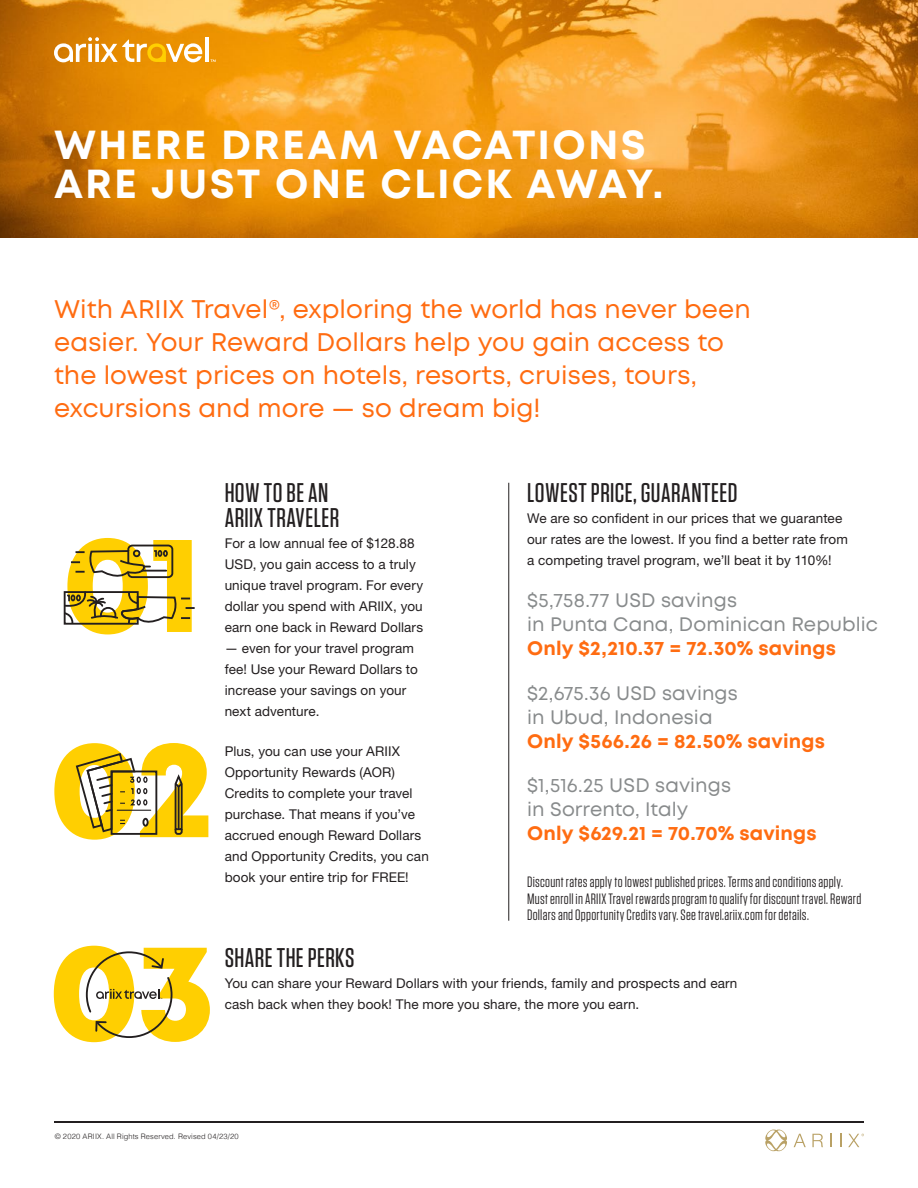
<style>
.page{position:relative;width:918px;height:1188px;background:#fff}
.page>*{position:absolute;margin:0;border:0;box-sizing:border-box;transform-origin:0 0}
.Body_Copy{font:800 138.3px "Mont";color:#ffcf01}
.CALL_OUT{font:700 40.5px/39px "Mont";letter-spacing:.055em;color:#fff}
.Paragraph_Header{font:500 27px/25.5px "Tungsten";letter-spacing:.015em;color:#231f20}
.CALL_OUT_-_ARIIX_TRA{font:25.5px/33px "Mont";letter-spacing:.005em;color:#ff6c11}
.CALL_OUT_-_ARIIX_TRA-2{font:19.5px/24px "Mont";letter-spacing:.005em;color:#888b8c}
.Footnote{font:15px/16.5px "Tungsten";letter-spacing:.015em;color:#231f20}
.Body_Copy-2{font:13.5px/21px "Helvetica Neue LT Std";letter-spacing:.01em;color:#231f20}
.t1{font:300 7.5px "Helvetica";letter-spacing:.015em;color:#231f20}
.s1{font-weight:700;color:#ff6c11}
</style>
<div class="page">
<img style="left:0;top:0;width:918px;height:238px">
<hr style="left:205px;top:37px;width:4px;height:25px;background:#fff">
<svg style="left:54px;top:37px;width:148px;height:25px"></svg>
<div style="left:127px;top:545px;width:46px;height:33px;border:2px solid #231f20;border-radius:4px"></div>
<svg style="left:71px;top:549px;width:97px;height:30px"></svg>
<svg style="left:64px;top:591px;width:131px;height:34px"></svg>
<div style="left:111px;top:771px;width:46px;height:64px;border:2px solid #231f20"></div>
<svg style="left:174px;top:774px;width:9px;height:61px"></svg>
<div style="left:142px;top:818px;width:7px;height:9px;border:2px solid #231f20;border-radius:50%"></div>
<hr style="left:117px;top:810px;width:34px;height:1px;background:#231f20">
<svg style="left:76px;top:753px;width:72px;height:80px"></svg>
<svg style="left:86px;top:951px;width:87px;height:87px"></svg>
<hr style="left:508px;top:483px;width:1px;height:438px;background:#231f20">
<hr style="left:54px;top:1121px;width:810px;height:2px;background:#231f20">
<svg style="left:794px;top:1134px;width:12px;height:13px"></svg>
<svg style="left:812px;top:1134px;width:11px;height:13px"></svg>
<svg style="left:831px;top:1134px;width:1px;height:13px"></svg>
<svg style="left:840px;top:1134px;width:2px;height:13px"></svg>
<svg style="left:765px;top:1129px;width:22px;height:22px"></svg>
<svg style="left:848px;top:1134px;width:16px;height:13px"></svg>
<p class="CALL_OUT" style="left:54px;top:125px;width:611px">WHERE DREAM VACATIONS<br>ARE JUST ONE CLICK AWAY.</p>
<p class="CALL_OUT_-_ARIIX_TRA" style="left:54px;top:293px;width:698px">With ARIIX Travel®, exploring the world has never been easier. Your Reward Dollars help you gain access to the lowest prices on hotels, resorts, cruises, tours, excursions and more — so dream big!</p>
<p class="Body_Copy" style="left:62px;top:493px;width:141px">01</p>
<p class="Body_Copy" style="left:49px;top:699px;width:167px">02</p>
<p class="Body_Copy" style="left:49px;top:901px;width:168px">03</p>
<p class="Paragraph_Header" style="left:225px;top:480px;width:116px">HOW TO BE AN<br>ARIIX TRAVELER</p>
<p class="Body_Copy-2" style="left:225px;top:533px;width:200px">For a low annual fee of $128.88<br>USD, you gain access to a truly unique travel program. For every dollar you spend with ARIIX, you earn one back in Reward Dollars</p>
<p class="Body_Copy-2" style="left:225px;top:638px;width:195px">— even for your travel program fee! Use your Reward Dollars to increase your savings on your next adventure.</p>
<p class="Body_Copy-2" style="left:225px;top:741px;width:206px">Plus, you can use your ARIIX<br>Opportunity Rewards (AOR)<br>Credits to complete your travel purchase. That means if you’ve accrued enough Reward Dollars and Opportunity Credits, you can book your entire trip for FREE!</p>
<p class="Paragraph_Header" style="left:527px;top:480px;width:212px">LOWEST PRICE, GUARANTEED</p>
<p class="Body_Copy-2" style="left:527px;top:507px;width:322px">We are so confident in our prices that we guarantee our rates are the lowest. If you find a better rate from a competing travel program, we’ll beat it by 110%!</p>
<p class="CALL_OUT_-_ARIIX_TRA-2" style="left:527px;top:589px;width:352px">$5,758.77 USD savings<br>in Punta Cana, Dominican Republic<br><span class="s1">Only $2,210.37 = 72.30% savings</span></p>
<p class="CALL_OUT_-_ARIIX_TRA-2" style="left:527px;top:681px;width:299px">$2,675.36 USD savings<br>in Ubud, Indonesia<br><span class="s1">Only $566.26 = 82.50% savings</span></p>
<p class="CALL_OUT_-_ARIIX_TRA-2" style="left:527px;top:773px;width:291px">$1,516.25 USD savings<br>in Sorrento, Italy<br><span class="s1">Only $629.21 = 70.70% savings</span></p>
<p class="Footnote" style="left:527px;top:874px;width:336px">Discount rates apply to lowest published prices. Terms and conditions apply.<br>Must enroll in ARIIX Travel rewards program to qualify for discount travel. Reward<br>Dollars and Opportunity Credits vary. See travel.ariix.com for details.</p>
<p class="Paragraph_Header" style="left:225px;top:945px;width:131px">SHARE THE PERKS</p>
<p class="Body_Copy-2" style="left:225px;top:972px;width:514px">You can share your Reward Dollars with your friends, family and prospects and earn cash back when they book! The more you share, the more you earn.</p>
<p class="t1" style="left:55px;top:1130px;width:185px">© 2020 ARIIX. All Rights Reserved. Revised 04/23/20</p>
</div>
